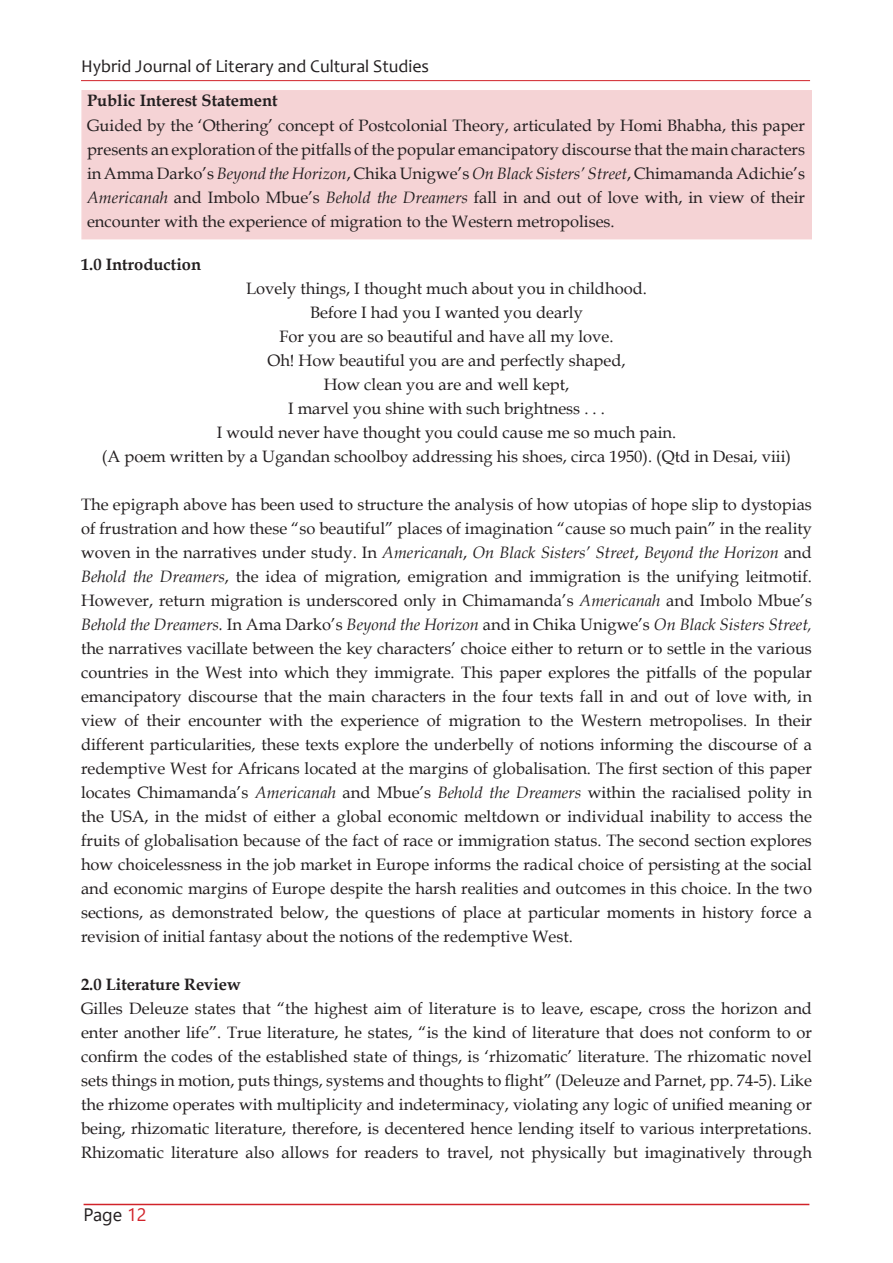
<style>
.page{position:relative;width:893px;height:1263px;background:#fff}
.page>*{position:absolute;margin:0;border:0;box-sizing:border-box;transform-origin:0 0}
.t1{font:18px "Candara";color:#231f20}
.t2{font:18px "Segoe UI";color:#231f20}
.t3{font:16.5px/24px "Book Antiqua";color:#231f20;text-align:justify}
.t4{font:700 16.5px "Book Antiqua";color:#231f20}
.s1{font-style:italic}
.s2{color:#d1232a}
</style>
<div class="page">
<hr style="left:84px;top:1204px;width:725px;height:1px;background:#d1232a">
<hr style="left:81px;top:80px;width:729px;height:1px;background:#d1232a">
<div style="left:81px;top:90px;width:731px;height:149px;background:#f5d3d5"></div>
<p class="t1" style="left:81px;top:55px;width:350px">Hybrid Journal of Literary and Cultural Studies</p>
<p class="t4" style="left:87px;top:90px;width:192px">Public Interest Statement</p>
<p class="t3" style="left:87px;top:113px;width:719px">Guided by the ‘Othering’ concept of Postcolonial Theory, articulated by Homi Bhabha, this paper presents an exploration of the pitfalls of the popular emancipatory discourse that the main characters inAmma Darko’s <span class="s1">Beyond the Horizon</span>, Chika Unigwe’s <span class="s1">On Black Sisters’ Street</span>, Chimamanda Adichie’s <span class="s1">Americanah</span> and Imbolo Mbue’s <span class="s1">Behold the Dreamers</span> fall in and out of love with, in view of their encounter with the experience of migration to the Western metropolises.</p>
<p class="t4" style="left:81px;top:253px;width:122px">1.0 Introduction</p>
<p class="t3" style="left:102px;top:276px;width:691px;text-align:center">Lovely things, I thought much about you in childhood.<br>Before I had you I wanted you dearly<br>For you are so beautiful and have all my love.<br>Oh! How beautiful you are and perfectly shaped,<br>How clean you are and well kept,<br>I marvel you shine with such brightness . . .<br>I would never have thought you could cause me so much pain.<br>(A poem written by a Ugandan schoolboy addressing his shoes, circa 1950). (Qtd in Desai, viii)</p>
<p class="t3" style="left:81px;top:492px;width:732px">The epigraph above has been used to structure the analysis of how utopias of hope slip to dystopias of frustration and how these “so beautiful” places of imagination “cause so much pain” in the reality woven in the narratives under study. In <span class="s1">Americanah</span>, <span class="s1">On Black Sisters’ Street</span>, <span class="s1">Beyond the Horizon</span> and <span class="s1">Behold the Dreamers</span>, the idea of migration, emigration and immigration is the unifying leitmotif.<br>However, return migration is underscored only in Chimamanda’s <span class="s1">Americanah</span> and Imbolo Mbue’s <span class="s1">Behold the Dreamers.</span> In Ama Darko’s <span class="s1">Beyond the Horizon</span> and in Chika Unigwe’s <span class="s1">On Black Sisters Street, </span>the narratives vacillate between the key characters’ choice either to return or to settle in the various countries in the West into which they immigrate. This paper explores the pitfalls of the popular emancipatory discourse that the main characters in the four texts fall in and out of love with, in view of their encounter with the experience of migration to the Western metropolises. In their different particularities, these texts explore the underbelly of notions informing the discourse of a redemptive West for Africans located at the margins of globalisation. The first section of this paper locates Chimamanda’s <span class="s1">Americanah</span> and Mbue’s <span class="s1">Behold the Dreamers</span> within the racialised polity in the USA, in the midst of either a global economic meltdown or individual inability to access the fruits of globalisation because of the fact of race or immigration status. The second section explores how choicelessness in the job market in Europe informs the radical choice of persisting at the social and economic margins of Europe despite the harsh realities and outcomes in this choice. In the two sections, as demonstrated below, the questions of place at particular moments in history force a revision of initial fantasy about the notions of the redemptive West.</p>
<p class="t4" style="left:81px;top:973px;width:161px">2.0 Literature Review</p>
<p class="t3" style="left:81px;top:996px;width:732px">Gilles Deleuze states that “the highest aim of literature is to leave, escape, cross the horizon and enter another life”. True literature, he states, “is the kind of literature that does not conform to or confirm the codes of the established state of things, is ‘rhizomatic’ literature. The rhizomatic novel sets things in motion, puts things, systems and thoughts to flight” (Deleuze and Parnet, pp. 74-5). Like the rhizome operates with multiplicity and indeterminacy, violating any logic of unified meaning or being, rhizomatic literature, therefore, is decentered hence lending itself to various interpretations.<br>Rhizomatic literature also allows for readers to travel, not physically but imaginatively through</p>
<p class="t2" style="left:84px;top:1198px;width:64px">Page <span class="s2">12</span></p>
</div>
